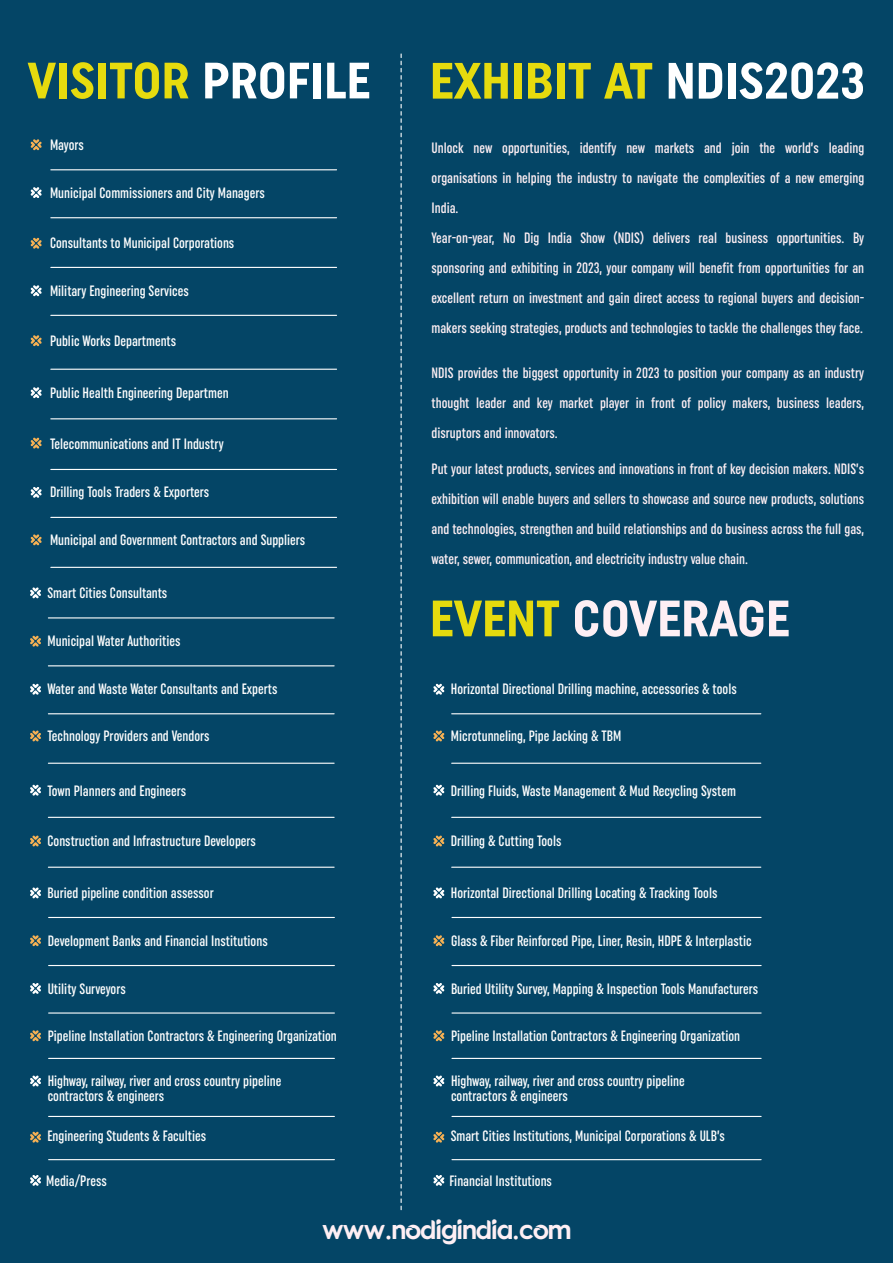
<style>
.page{position:relative;width:893px;height:1263px;background:#044566}
.page>*{position:absolute;margin:0;border:0;box-sizing:border-box;transform-origin:0 0}
.t1{font:700 51px "Uniform Condensed";color:#e6db0e}
.t2{font:700 51px "Uniform Condensed";color:#feeff4}
.t3{font:27px "Fonarto";letter-spacing:-.05em;color:#feeff4}
.t4{font:500 extra-condensed 15px/15px "Uniform";color:#fefefe}
.t5{font:500 extra-condensed 15px/30px "Uniform";color:#feeff4;text-align:justify}
.s1{color:#fff}
.s2{color:#e6db0e}
</style>
<div class="page">
<hr style="left:48px;top:713px;width:286px;height:1px;background:#fefefe">
<hr style="left:48px;top:763px;width:286px;height:1px;background:#fefefe">
<hr style="left:48px;top:665px;width:286px;height:1px;background:#fefefe">
<hr style="left:48px;top:617px;width:286px;height:1px;background:#fefefe">
<hr style="left:48px;top:817px;width:286px;height:1px;background:#fefefe">
<hr style="left:48px;top:867px;width:286px;height:1px;background:#fefefe">
<hr style="left:51px;top:169px;width:286px;height:1px;background:#fefefe">
<hr style="left:51px;top:369px;width:286px;height:1px;background:#fefefe">
<hr style="left:51px;top:315px;width:286px;height:1px;background:#fefefe">
<hr style="left:51px;top:267px;width:286px;height:1px;background:#fefefe">
<hr style="left:51px;top:217px;width:286px;height:1px;background:#fefefe">
<hr style="left:49px;top:917px;width:285px;height:1px;background:#fefefe">
<hr style="left:51px;top:418px;width:286px;height:1px;background:#fefefe">
<hr style="left:51px;top:469px;width:286px;height:1px;background:#fefefe">
<hr style="left:51px;top:517px;width:286px;height:1px;background:#fefefe">
<hr style="left:49px;top:965px;width:285px;height:1px;background:#fefefe">
<svg style="left:30px;top:587px;width:11px;height:11px"></svg>
<svg style="left:30px;top:636px;width:11px;height:11px"></svg>
<svg style="left:30px;top:684px;width:11px;height:11px"></svg>
<svg style="left:30px;top:730px;width:11px;height:11px"></svg>
<svg style="left:30px;top:785px;width:11px;height:11px"></svg>
<svg style="left:30px;top:835px;width:11px;height:11px"></svg>
<svg style="left:30px;top:887px;width:11px;height:11px"></svg>
<svg style="left:30px;top:935px;width:11px;height:11px"></svg>
<svg style="left:30px;top:983px;width:11px;height:11px"></svg>
<svg style="left:31px;top:139px;width:11px;height:11px"></svg>
<svg style="left:31px;top:187px;width:11px;height:11px"></svg>
<svg style="left:31px;top:238px;width:11px;height:11px"></svg>
<svg style="left:31px;top:285px;width:11px;height:11px"></svg>
<svg style="left:31px;top:335px;width:11px;height:11px"></svg>
<svg style="left:31px;top:387px;width:11px;height:11px"></svg>
<svg style="left:31px;top:438px;width:11px;height:11px"></svg>
<svg style="left:31px;top:487px;width:11px;height:11px"></svg>
<svg style="left:31px;top:534px;width:11px;height:11px"></svg>
<hr style="left:51px;top:567px;width:286px;height:1px;background:#fefefe">
<hr style="left:49px;top:1012px;width:285px;height:1px;background:#fefefe">
<svg style="left:30px;top:1030px;width:11px;height:11px"></svg>
<hr style="left:49px;top:1058px;width:285px;height:1px;background:#fefefe">
<svg style="left:30px;top:1075px;width:11px;height:11px"></svg>
<hr style="left:49px;top:1116px;width:285px;height:1px;background:#fefefe">
<svg style="left:30px;top:1131px;width:11px;height:12px"></svg>
<hr style="left:49px;top:1159px;width:285px;height:1px;background:#fefefe">
<svg style="left:30px;top:1175px;width:11px;height:11px"></svg>
<svg style="left:401px;top:53px;width:1px;height:1157px"></svg>
<hr style="left:452px;top:713px;width:309px;height:1px;background:#fefefe">
<hr style="left:452px;top:763px;width:309px;height:1px;background:#fefefe">
<hr style="left:452px;top:817px;width:309px;height:1px;background:#fefefe">
<hr style="left:452px;top:867px;width:309px;height:1px;background:#fefefe">
<hr style="left:452px;top:917px;width:309px;height:1px;background:#fefefe">
<hr style="left:452px;top:965px;width:309px;height:1px;background:#fefefe">
<svg style="left:433px;top:684px;width:11px;height:11px"></svg>
<svg style="left:433px;top:730px;width:11px;height:11px"></svg>
<svg style="left:433px;top:785px;width:11px;height:11px"></svg>
<svg style="left:433px;top:835px;width:11px;height:11px"></svg>
<svg style="left:433px;top:887px;width:11px;height:11px"></svg>
<svg style="left:433px;top:935px;width:11px;height:11px"></svg>
<svg style="left:433px;top:983px;width:11px;height:11px"></svg>
<hr style="left:452px;top:1012px;width:309px;height:1px;background:#fefefe">
<svg style="left:433px;top:1030px;width:11px;height:11px"></svg>
<hr style="left:452px;top:1058px;width:309px;height:1px;background:#fefefe">
<svg style="left:433px;top:1075px;width:11px;height:11px"></svg>
<hr style="left:452px;top:1116px;width:309px;height:1px;background:#fefefe">
<svg style="left:433px;top:1131px;width:11px;height:12px"></svg>
<hr style="left:452px;top:1159px;width:309px;height:1px;background:#fefefe">
<svg style="left:433px;top:1175px;width:11px;height:11px"></svg>
<h1 class="t1" style="left:28px;top:57px;width:344px">VISITOR <span class="s1">PROFILE</span></h1>
<h1 class="t1" style="left:430px;top:57px;width:436px">EXHIBIT AT <span class="s1">NDIS2023</span></h1>
<p class="t4" style="left:50px;top:138px;width:35px">Mayors</p>
<p class="t4" style="left:50px;top:186px;width:216px">Municipal Commissioners and City Managers</p>
<p class="t4" style="left:50px;top:236px;width:186px">Consultants to Municipal Corporations</p>
<p class="t4" style="left:50px;top:284px;width:140px">Military Engineering Services</p>
<p class="t4" style="left:50px;top:334px;width:128px">Public Works Departments</p>
<p class="t4" style="left:50px;top:385px;width:180px">Public Health Engineering Departmen</p>
<p class="t4" style="left:50px;top:437px;width:175px">Telecommunications and IT Industry</p>
<p class="t4" style="left:50px;top:485px;width:161px">Drilling Tools Traders &amp; Exporters</p>
<p class="t4" style="left:50px;top:533px;width:257px">Municipal and Government Contractors and Suppliers</p>
<p class="t4" style="left:48px;top:586px;width:121px">Smart Cities Consultants</p>
<p class="t4" style="left:48px;top:634px;width:134px">Municipal Water Authorities</p>
<p class="t4" style="left:48px;top:682px;width:231px">Water and Waste Water Consultants and Experts</p>
<p class="t5" style="left:432px;top:134px;width:434px;text-align:left">Unlock new opportunities, identify new markets and join the world’s leading organisations in helping the industry to navigate the complexities of a new emerging India.<br>Year-on-year, No Dig India Show (NDIS) delivers real business opportunities. By sponsoring and exhibiting in 2023, your company will benefit from opportunities for an excellent return on investment and gain direct access to regional buyers and decision&shy;makers seeking strategies, products and technologies to tackle the challenges they face.</p>
<p class="t5" style="left:432px;top:359px;width:434px">NDIS provides the biggest opportunity in 2023 to position your company as an industry thought leader and key market player in front of policy makers, business leaders, disruptors and innovators.</p>
<p class="t5" style="left:432px;top:454px;width:434px">Put your latest products, services and innovations in front of key decision makers. NDIS’s exhibition will enable buyers and sellers to showcase and source new products, solutions and technologies, strengthen and build relationships and do business across the full gas, water, sewer, communication, and electricity industry value chain.</p>
<h1 class="t2" style="left:430px;top:595px;width:362px"><span class="s2">EVENT</span> COVERAGE</h1>
<p class="t4" style="left:451px;top:682px;width:287px">Horizontal Directional Drilling machine, accessories &amp; tools</p>
<p class="t4" style="left:48px;top:729px;width:164px">Technology Providers and Vendors</p>
<p class="t4" style="left:451px;top:729px;width:172px">Microtunneling, Pipe Jacking &amp; TBM</p>
<p class="t4" style="left:48px;top:783px;width:140px">Town Planners and Engineers</p>
<p class="t4" style="left:48px;top:834px;width:210px">Construction and Infrastructure Developers</p>
<p class="t4" style="left:451px;top:783px;width:287px">Drilling Fluids, Waste Management &amp; Mud Recycling System</p>
<p class="t4" style="left:451px;top:834px;width:112px">Drilling &amp; Cutting Tools</p>
<p class="t4" style="left:48px;top:886px;width:168px">Buried pipeline condition assessor</p>
<p class="t4" style="left:451px;top:886px;width:268px">Horizontal Directional Drilling Locating &amp; Tracking Tools</p>
<p class="t4" style="left:48px;top:934px;width:221px">Development Banks and Financial Institutions</p>
<p class="t4" style="left:48px;top:981px;width:80px">Utility Surveyors</p>
<p class="t4" style="left:48px;top:1029px;width:290px">Pipeline Installation Contractors &amp; Engineering Organization</p>
<p class="t4" style="left:48px;top:1074px;width:235px">Highway, railway, river and cross country pipeline contractors &amp; engineers</p>
<p class="t4" style="left:451px;top:934px;width:302px">Glass &amp; Fiber Reinforced Pipe, Liner, Resin, HDPE &amp; Interplastic</p>
<p class="t4" style="left:451px;top:981px;width:309px">Buried Utility Survey, Mapping &amp; Inspection Tools Manufacturers</p>
<p class="t4" style="left:451px;top:1029px;width:290px">Pipeline Installation Contractors &amp; Engineering Organization</p>
<p class="t4" style="left:451px;top:1074px;width:235px">Highway, railway, river and cross country pipeline contractors &amp; engineers</p>
<p class="t4" style="left:47px;top:1129px;width:160px">Engineering Students &amp; Faculties</p>
<p class="t4" style="left:451px;top:1129px;width:276px">Smart Cities Institutions, Municipal Corporations &amp; ULB’s</p>
<p class="t4" style="left:46px;top:1173px;width:62px">Media/Press</p>
<p class="t4" style="left:449px;top:1173px;width:104px">Financial Institutions</p>
<h2 class="t3" style="left:322px;top:1218px;width:251px">www.nodigindia.com</h2>
</div>
